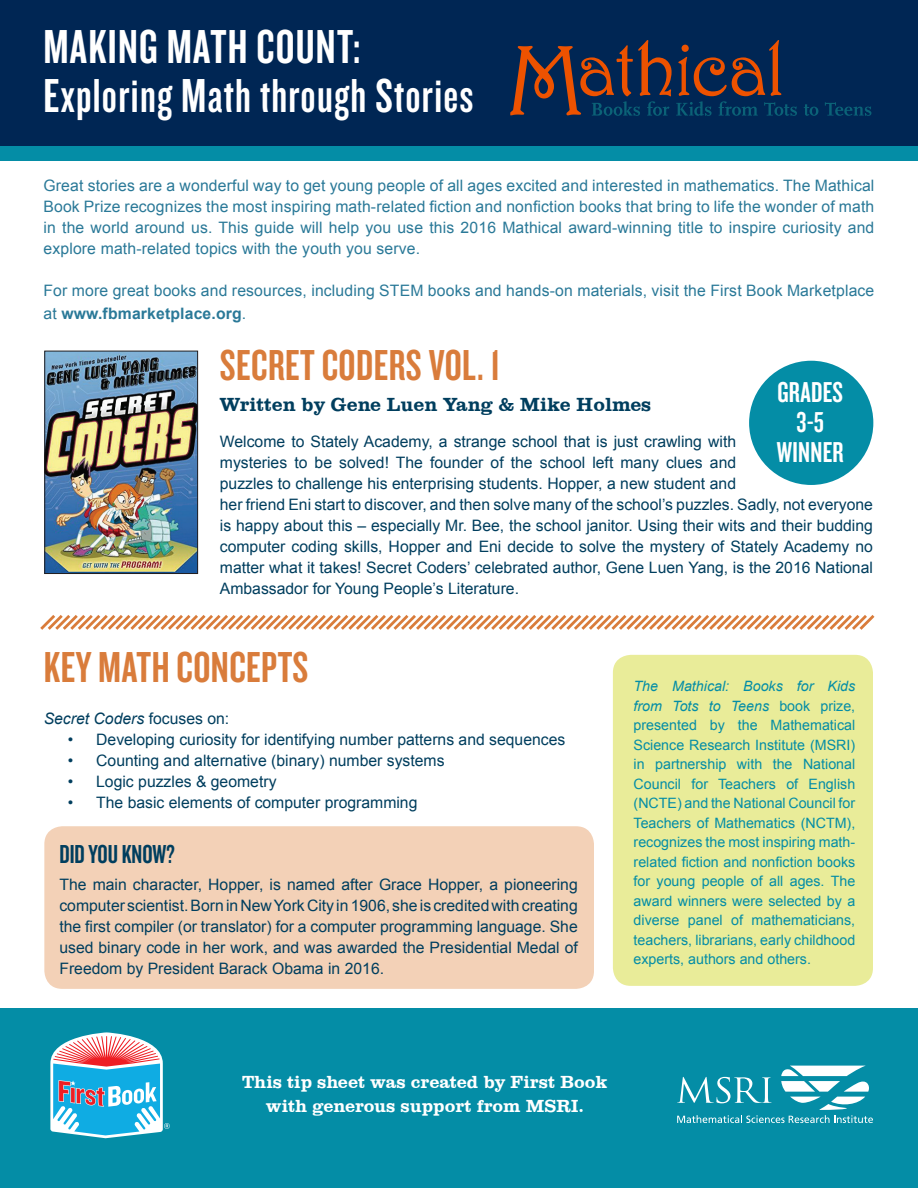
<style>
.page{position:relative;width:918px;height:1188px;background:#fff}
.page>*{position:absolute;margin:0;border:0;box-sizing:border-box;transform-origin:0 0}
.t1{font:49.5px "Knockout 48 Featherweight";letter-spacing:.025em;color:#fff}
.t2{font:45px "Knockout 48 Featherweight";letter-spacing:.01em;color:#d97c3b}
.t3{font:29.85px "Knockout 48 Featherweight";letter-spacing:.01em;color:#fff}
.t4{font:27px "Knockout 48 Featherweight";color:#003e5e}
.t5{font:19.5px "Clarendon";color:#003e5e}
.t6{font:18px/24px "Clarendon";color:#fff;text-align:center}
.t7{font:15.75px/21px "Arial";color:#003e5e}
.t8{font:15.75px/21px "Arial";letter-spacing:.01em;color:#2a7998;text-align:justify}
.t9{font:italic 15.75px "Arial";color:#003e5e}
.t10{font:14.25px/19.5px "Arial";color:#048da6;text-align:justify}
.s1{font-weight:700}
.s2{font-style:normal}
.s3{font-style:italic}
</style>
<div class="page">
<div style="left:0;top:1008px;width:918px;height:180px;background:#048da6"></div>
<svg style="left:50px;top:1032px;width:120px;height:106px;background:#75afca"></svg>
<svg style="left:677px;top:1066px;width:196px;height:57px"></svg>
<div style="left:44px;top:826px;width:550px;height:163px;background:#f3d1b7;border-radius:18px"></div>
<div style="left:0;top:0;width:918px;height:146px;background:#002654"></div>
<svg style="left:804px;top:104px;width:14px;height:12px"></svg>
<svg style="left:825px;top:102px;width:46px;height:14px"></svg>
<svg style="left:510px;top:40px;width:287px;height:76px"></svg>
<div style="left:0;top:146px;width:918px;height:14px;background:#048da6"></div>
<div style="left:613px;top:655px;width:260px;height:331px;background:#e9ec99;border-radius:18px"></div>
<img style="left:46px;top:353px;width:150px;height:219px">
<div style="left:44px;top:351px;width:154px;height:223px;border:1px solid #231f20"></div>
<div style="left:749px;top:361px;width:124px;height:124px;background:#048da6;border-radius:50%"></div>
<svg style="left:40px;top:615px;width:835px;height:15px"></svg>
<p class="t1" style="left:44px;top:16px;width:319px">MAKING MATH COUNT:</p>
<p class="t1" style="left:44px;top:66px;width:431px">Exploring Math through Stories</p>
<p class="t8" style="left:44px;top:176px;width:832px">Great stories are a wonderful way to get young people of all ages excited and interested in mathematics. The Mathical Book Prize recognizes the most inspiring math-related fiction and nonfiction books that bring to life the wonder of math in the world around us. This guide will help you use this 2016 Mathical award-winning title to inspire curiosity and explore math-related topics with the youth you serve.</p>
<p class="t8" style="left:44px;top:280px;width:832px;line-height:22.5px">For more great books and resources, including STEM books and hands-on materials, visit the First Book Marketplace at <span class="s1">www.fbmarketplace.org</span>.</p>
<p class="t2" style="left:220px;top:337px;width:282px">SECRET CODERS VOL. 1</p>
<p class="t5" style="left:220px;top:394px;width:433px">Written by Gene Luen Yang &amp; Mike Holmes</p>
<p class="t3" style="left:777px;top:374px;width:67px">GRADES</p>
<p class="t3" style="left:797px;top:404px;width:29px">3-5</p>
<p class="t3" style="left:777px;top:434px;width:68px">WINNER</p>
<p class="t7" style="left:220px;top:431px;width:655px">Welcome to Stately Academy, a strange school that is just crawling with<br>mysteries to be solved! The founder of the school left many clues and<br>puzzles to challenge his enterprising students. Hopper, a new student and<br>her friend Eni start to discover, and then solve many of the school’s puzzles. Sadly, not everyone is happy about this – especially Mr. Bee, the school janitor. Using their wits and their budding computer coding skills, Hopper and Eni decide to solve the mystery of Stately Academy no matter what it takes! Secret Coders’ celebrated author, Gene Luen Yang, is the 2016 National Ambassador for Young People’s Literature.</p>
<p class="t2" style="left:44px;top:639px;width:266px">KEY MATH CONCEPTS</p>
<p class="t9" style="left:44px;top:708px;width:187px">Secret Coders <span class="s2">focuses on:</span></p>
<p class="t7" style="left:68px;top:729px;width:499px">• Developing curiosity for identifying number patterns and sequences</p>
<p class="t7" style="left:68px;top:750px;width:378px">• Counting and alternative (binary) number systems</p>
<p class="t7" style="left:68px;top:771px;width:210px">• Logic puzzles &amp; geometry</p>
<p class="t7" style="left:68px;top:792px;width:351px">• The basic elements of computer programming</p>
<p class="t4" style="left:59px;top:837px;width:117px">DID YOU KNOW?</p>
<p class="t7" style="left:59px;top:874px;width:520px;text-align:justify">The main character, Hopper, is named after Grace Hopper, a pioneering computer scientist. Born in New York City in 1906, she is credited with creating the first compiler (or translator) for a computer programming language. She used binary code in her work, and was awarded the Presidential Medal of Freedom by President Barack Obama in 2016.</p>
<p class="t10" style="left:634px;top:677px;width:223px"><span class="s3">The Mathical: Books for Kids from Tots to Teens</span> book prize, presented by the Mathematical Science Research Institute (MSRI) in partnership with the National Council for Teachers of English (NCTE) and the National Council for Teachers of Mathematics (NCTM), recognizes the most inspiring math&shy;related fiction and nonfiction books for young people of all ages. The award winners were selected by a diverse panel of mathematicians, teachers, librarians, early childhood experts, authors and others.</p>
<p class="t6" style="left:242px;top:1070px;width:367px">This tip sheet was created by First Book with generous support from MSRI.</p>
</div>
